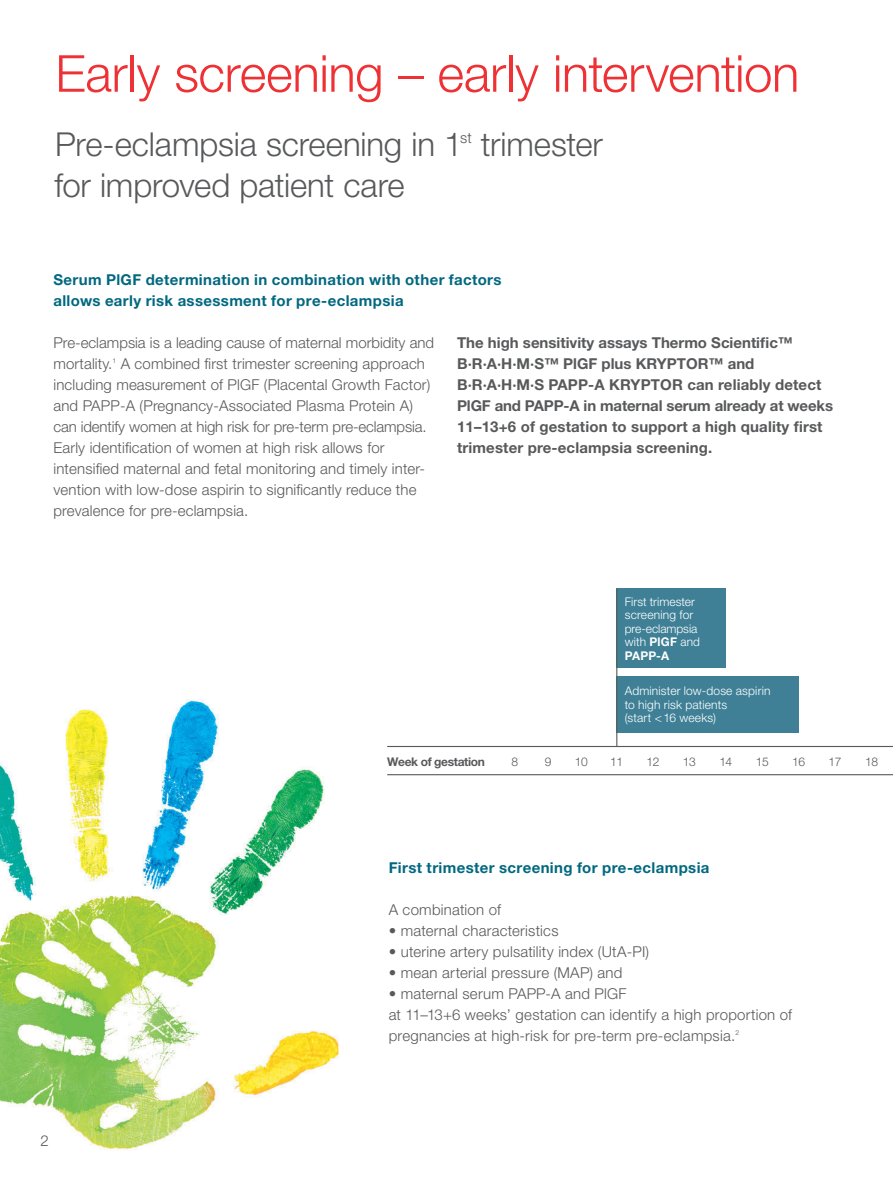
<style>
.page{position:relative;width:893px;height:1191px;background:#fff}
.page>*{position:absolute;margin:0;border:0;box-sizing:border-box;transform-origin:0 0}
.t1{font:300 51px "Helvetica Neue LT Std";letter-spacing:-.005em;color:#ee3134}
.t2{font:300 33px "Helvetica Neue LT Std";letter-spacing:-.005em;color:#58595b}
.t3{font:300 15px/21px "Helvetica Neue LT Std";letter-spacing:.01em;color:#58595b}
.t4{font:700 15px/21px "Helvetica Neue LT Std";color:#58595b}
.t5{font:700 15px/21px "Helvetica Neue LT Std";letter-spacing:.025em;color:#006880}
.t6{font:300 14.85px "Helvetica Neue LT Std";color:#58595b}
.t7{font:300 12px/13.5px "Helvetica Neue LT Std";letter-spacing:.01em;color:#fff}
.t8{font:300 12px "Helvetica Neue LT Std";letter-spacing:-.03em;color:#58595b}
.t9{font:700 12px "Helvetica Neue LT Std";letter-spacing:-.03em;color:#58595b}
.t10{font:300 6.75px "Helvetica Neue LT Std";color:#58595b}
.s1{font-weight:700}
</style>
<div class="page">
<img style="left:0;top:699px;width:339px;height:452px">
<hr style="left:387px;top:746px;width:506px;height:1px;background:#58595b">
<div style="left:616px;top:589px;width:110px;height:79px;background:#3f8096"></div>
<div style="left:616px;top:676px;width:183px;height:57px;background:#3f8096"></div>
<hr style="left:616px;top:589px;width:1px;height:158px;background:#58595b">
<hr style="left:387px;top:774px;width:506px;height:1px;background:#58595b">
<h1 class="t1" style="left:55px;top:42px;width:745px">Early screening – early intervention</h1>
<h2 class="t2" style="left:55px;top:124px;width:409px">Pre-eclampsia screening in 1</h2>
<p class="t6" style="left:460px;top:129px;width:13px">st</p>
<h2 class="t2" style="left:481px;top:124px;width:124px">trimester</h2>
<h2 class="t2" style="left:54px;top:165px;width:352px">for improved patient care</h2>
<p class="t5" style="left:53px;top:269px;width:450px">Serum PlGF determination in combination with other factors allows early risk assessment for pre-eclampsia</p>
<p class="t3" style="left:54px;top:332px;width:382px">Pre-eclampsia is a leading cause of maternal morbidity and mortality.</p>
<p class="t10" style="left:113px;top:356px;width:5px">1</p>
<p class="t3" style="left:54px;top:353px;width:378px;text-indent:67px">A combined first trimester screening approach including measurement of PlGF (Placental Growth Factor) and PAPP-A (Pregnancy-Associated Plasma Protein A) can identify women at high risk for pre-term pre-eclampsia.<br>Early identification of women at high risk allows for intensified maternal and fetal monitoring and timely inter&shy;vention with low-dose aspirin to significantly reduce the prevalence for pre-eclampsia.</p>
<p class="t4" style="left:457px;top:332px;width:377px">The high sensitivity assays Thermo Scientific™ B·R·A·H·M·S™ PlGF plus KRYPTOR™ and B·R·A·H·M·S PAPP-A KRYPTOR can reliably detect PlGF and PAPP-A in maternal serum already at weeks 11–13+6 of gestation to support a high quality first trimester pre-eclampsia screening.</p>
<p class="t7" style="left:625px;top:594px;width:77px">First trimester screening for pre-eclampsia with <span class="s1">PlGF</span> and<br><span class="s1">PAPP-A</span></p>
<p class="t7" style="left:625px;top:684px;width:147px">Administer low-dose aspirin to high risk patients<br>(start &lt;16 weeks)</p>
<p class="t9" style="left:387px;top:754px;width:99px">Week of gestation</p>
<p class="t8" style="left:511px;top:754px;width:8px">8</p>
<p class="t8" style="left:545px;top:754px;width:8px">9</p>
<p class="t8" style="left:575px;top:754px;width:14px">10</p>
<p class="t8" style="left:610px;top:754px;width:14px">11</p>
<p class="t8" style="left:646px;top:754px;width:14px">12</p>
<p class="t8" style="left:683px;top:754px;width:14px">13</p>
<p class="t8" style="left:719px;top:754px;width:14px">14</p>
<p class="t8" style="left:756px;top:754px;width:14px">15</p>
<p class="t8" style="left:792px;top:754px;width:14px">16</p>
<p class="t8" style="left:829px;top:754px;width:14px">17</p>
<p class="t8" style="left:865px;top:754px;width:14px">18</p>
<p class="t3" style="left:40px;top:1130px;width:10px">2</p>
<p class="t5" style="left:389px;top:857px;width:322px">First trimester screening for pre-eclampsia</p>
<p class="t3" style="left:389px;top:899px;width:114px">A combination of</p>
<p class="t3" style="left:389px;top:920px;width:171px">• maternal characteristics</p>
<p class="t3" style="left:389px;top:941px;width:262px">• uterine artery pulsatility index (UtA-PI)</p>
<p class="t3" style="left:389px;top:962px;width:235px">• mean arterial pressure (MAP) and</p>
<p class="t3" style="left:389px;top:983px;width:405px">• maternal serum PAPP-A and PlGF<br>at 11–13+6 weeks’ gestation can identify a high proportion of pregnancies at high-risk for pre-term pre-eclampsia.</p>
<p class="t10" style="left:735px;top:1028px;width:5px">2</p>
</div>
